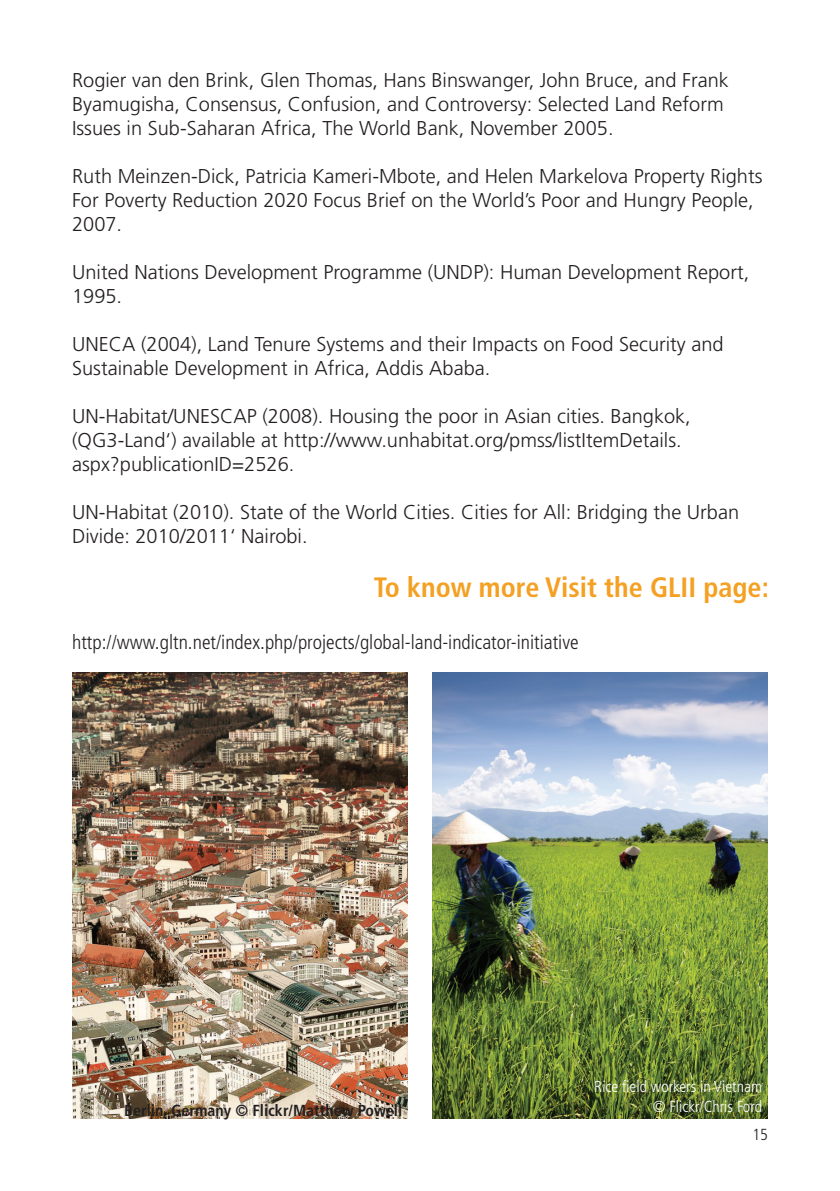
<style>
.page{position:relative;width:840px;height:1191px;background:#fff}
.page>*{position:absolute;margin:0;border:0;box-sizing:border-box;transform-origin:0 0}
.t1{font:700 condensed 28px "Frutiger LT Std";color:#f4a022}
.t2{font:300 20px/24px "Frutiger LT Std";color:#231f20}
.t3{font:300 condensed 20px "Frutiger LT Std";color:#231f20}
.t4{font:300 condensed 16px "Frutiger LT Std";color:#fff}
.t5{font:700 condensed 16px "Frutiger LT Std";color:#231f20}
.t6{font:300 condensed 16px "Frutiger LT Std";color:#231f20}
</style>
<div class="page">
<img style="left:72px;top:672px;width:336px;height:447px">
<img style="left:432px;top:672px;width:335px;height:447px">
<p class="t2" style="left:72px;top:68px;width:658px">Rogier van den Brink, Glen Thomas, Hans Binswanger, John Bruce, and Frank<br>Byamugisha, Consensus, Confusion, and Controversy: Selected Land Reform<br>Issues in Sub-Saharan Africa, The World Bank, November 2005.</p>
<p class="t2" style="left:72px;top:164px;width:691px">Ruth Meinzen-Dick, Patricia Kameri-Mbote, and Helen Markelova Property Rights<br>For Poverty Reduction 2020 Focus Brief on the World’s Poor and Hungry People,<br>2007.</p>
<p class="t2" style="left:72px;top:260px;width:678px">United Nations Development Programme (UNDP): Human Development Report,<br>1995.</p>
<p class="t2" style="left:72px;top:332px;width:652px">UNECA (2004), Land Tenure Systems and their Impacts on Food Security and<br>Sustainable Development in Africa, Addis Ababa.</p>
<p class="t2" style="left:72px;top:404px;width:619px">UN-Habitat/UNESCAP (2008). Housing the poor in Asian cities. Bangkok, (QG3-Land‘) available at http://www.unhabitat.org/pmss/listItemDetails. aspx?publicationID=2526.</p>
<p class="t2" style="left:72px;top:500px;width:668px">UN-Habitat (2010). State of the World Cities. Cities for All: Bridging the Urban<br>Divide: 2010/2011‘ Nairobi.</p>
<h1 class="t1" style="left:373px;top:571px;width:396px">To know more Visit the GLII page:</h1>
<p class="t3" style="left:72px;top:631px;width:508px">http://www.gltn.net/index.php/projects/global-land-indicator-initiative</p>
<p class="t4" style="left:594px;top:1077px;width:169px">Rice field workers in Vietnam</p>
<p class="t5" style="left:124px;top:1101px;width:279px">Berlin, Germany © Flickr/Matthew Powell</p>
<p class="t4" style="left:652px;top:1097px;width:111px">© Flickr/Chris Ford</p>
<p class="t6" style="left:752px;top:1125px;width:17px">15</p>
</div>
